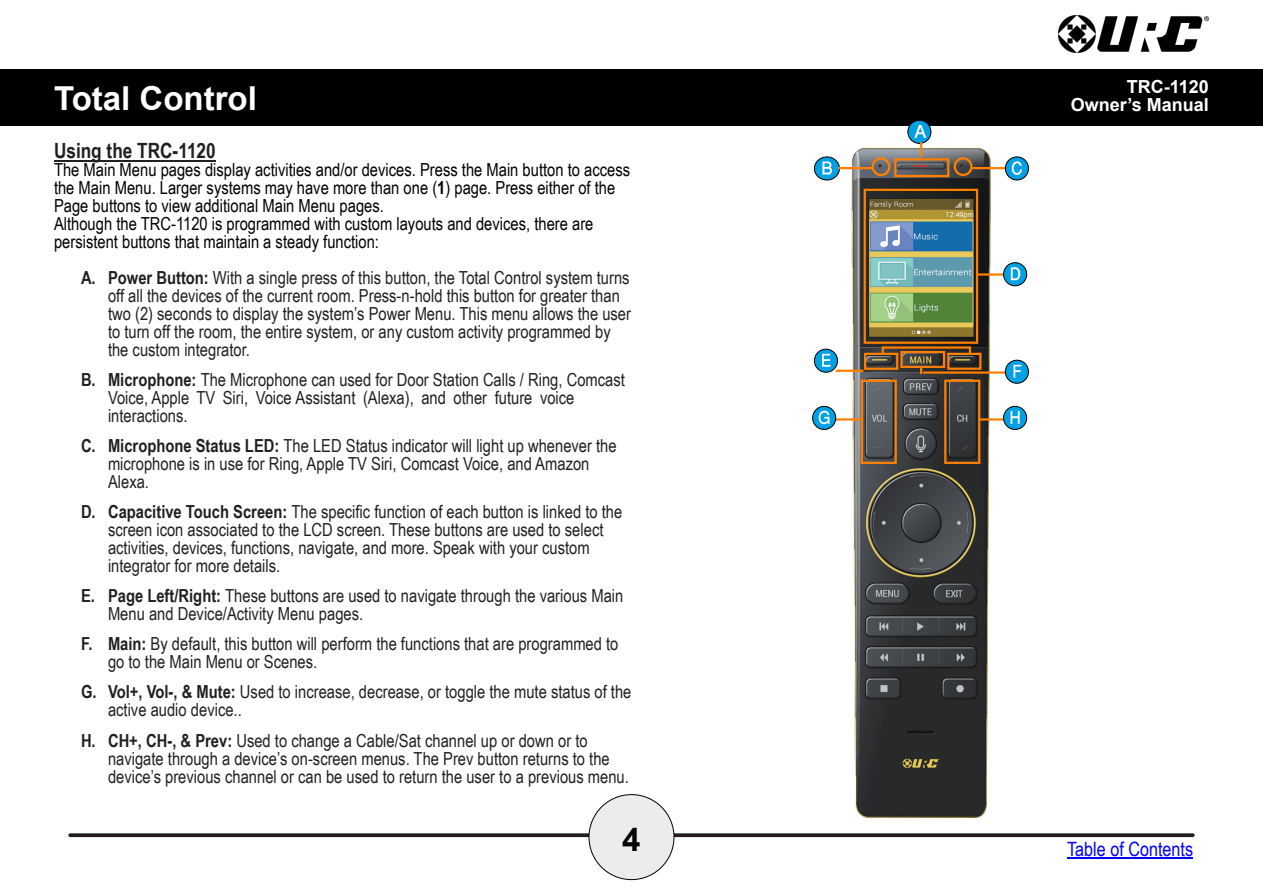
<style>
.page{position:relative;width:1263px;height:893px;background:#fff}
.page>*{position:absolute;margin:0;border:0;box-sizing:border-box;transform-origin:0 0}
.t1{font:700 33px "Arial";color:#fff}
.t2{font:700 33px "Arial";color:#000}
.t3{font:700 21px "Arial Narrow";color:#231f20}
.t4{font:19.65px "Arial Narrow";color:#00f}
.t5{font:18px/18px "Arial Narrow";color:#231f20}
.t6{font:18px/18px "Arial Narrow";color:#000}
.t7{font:700 18px/18.6px "Arial";color:#fff;text-align:right}
.s1{font-weight:700}
</style>
<div class="page">
<img style="left:851px;top:147px;width:139px;height:671px">
<svg style="left:70px;top:833px;width:1123px;height:4px;background:#353132"></svg>
<div style="left:589px;top:794px;width:85px;height:86px;background:#edeced;border:1px solid #000;border-radius:50%"></div>
<div style="left:0;top:70px;width:1263px;height:56px;background:#000"></div>
<img style="left:1059px;top:15px;width:150px;height:38px">
<hr style="left:1067px;top:858px;width:126px;height:1px;background:#00f">
<hr style="left:54px;top:160px;width:162px;height:2px;background:#231f20">
<div style="left:894px;top:158px;width:55px;height:19px;border:2px solid #ff8000"></div>
<svg style="left:907px;top:120px;width:24px;height:24px"></svg>
<svg style="left:914px;top:125px;width:12px;height:32px"></svg>
<div style="left:864px;top:189px;width:114px;height:155px;border:2px solid #ff8000"></div>
<hr style="left:977px;top:273px;width:29px;height:3px;background:#ff8000">
<svg style="left:1003px;top:262px;width:24px;height:24px"></svg>
<svg style="left:1011px;top:267px;width:9px;height:13px"></svg>
<div style="left:864px;top:353px;width:34px;height:17px;border:2px solid #ff8000"></div>
<div style="left:947px;top:353px;width:34px;height:17px;border:2px solid #ff8000"></div>
<div style="left:882px;top:346px;width:89px;height:9px;border:2px solid #ff8000"></div>
<svg style="left:814px;top:349px;width:24px;height:24px"></svg>
<svg style="left:822px;top:354px;width:8px;height:13px"></svg>
<div style="left:900px;top:351px;width:45px;height:17px;border:2px solid #ff8000"></div>
<hr style="left:923px;top:371px;width:85px;height:3px;background:#ff8000">
<svg style="left:1005px;top:360px;width:24px;height:24px"></svg>
<svg style="left:1013px;top:365px;width:8px;height:13px"></svg>
<svg style="left:920px;top:367px;width:2px;height:7px"></svg>
<hr style="left:972px;top:167px;width:36px;height:2px;background:#ff8000">
<svg style="left:814px;top:157px;width:26px;height:23px"></svg>
<svg style="left:822px;top:162px;width:10px;height:12px"></svg>
<div style="left:954px;top:157px;width:18px;height:19px;border:2px solid #ff8000;border-radius:50%"></div>
<hr style="left:838px;top:167px;width:35px;height:2px;background:#ff8000">
<svg style="left:1005px;top:157px;width:24px;height:23px"></svg>
<svg style="left:1012px;top:161px;width:10px;height:14px"></svg>
<div style="left:871px;top:157px;width:19px;height:19px;border:2px solid #ff8000;border-radius:50%"></div>
<div style="left:861px;top:380px;width:36px;height:84px;border:2px solid #ff8000"></div>
<div style="left:944px;top:380px;width:36px;height:84px;border:2px solid #ff8000"></div>
<hr style="left:833px;top:418px;width:30px;height:3px;background:#ff8000">
<hr style="left:979px;top:418px;width:29px;height:3px;background:#ff8000">
<svg style="left:812px;top:406px;width:24px;height:24px"></svg>
<svg style="left:818px;top:411px;width:11px;height:13px"></svg>
<div style="left:1003px;top:406px;width:24px;height:24px;background:#00a0e4;border:1px solid #000;border-radius:50%"></div>
<svg style="left:1010px;top:411px;width:10px;height:13px"></svg>
<hr style="left:836px;top:370px;width:27px;height:2px;background:#ff8000">
<h1 class="t1" style="left:54px;top:86px;width:204px">Total Control</h1>
<p class="t7" style="left:1071px;top:79px;width:140px">TRC-1120<br>Owner’s Manual</p>
<p class="t3" style="left:54px;top:143px;width:163px">Using the TRC-1120</p>
<p class="t6" style="left:54px;top:162px;width:578px">The Main Menu pages display activities and/or devices. Press the Main button to access the Main Menu. Larger systems may have more than one (<span class="s1">1</span>) page. Press either of the Page buttons to view additional Main Menu pages.<br>Although the TRC-1120 is programmed with custom layouts and devices, there are persistent buttons that maintain a steady function:</p>
<p class="t5" style="left:108px;top:270px;width:524px;text-indent:-27px"><span class="s1">A. Power Button:</span> With a single press of this button, the Total Control system turns off all the devices of the current room. Press-n-hold this button for greater than two (2) seconds to display the system’s Power Menu. This menu allows the user to turn off the room, the entire system, or any custom activity programmed by the custom integrator.</p>
<p class="t5" style="left:108px;top:372px;width:518px;text-indent:-27px"><span class="s1">B. Microphone:</span> The Microphone can used for Door Station Calls / Ring, Comcast<br>Voice, Apple TV Siri, Voice Assistant (Alexa), and other future voice interactions.</p>
<p class="t5" style="left:108px;top:438px;width:510px;text-indent:-27px"><span class="s1">C. Microphone Status LED:</span> The LED Status indicator will light up whenever the microphone is in use for Ring, Apple TV Siri, Comcast Voice, and Amazon<br>Alexa.</p>
<p class="t5" style="left:108px;top:504px;width:516px;text-indent:-27px"><span class="s1">D. Capacitive Touch Screen:</span> The specific function of each button is linked to the screen icon associated to the LCD screen. These buttons are used to select activities, devices, functions, navigate, and more. Speak with your custom integrator for more details.</p>
<p class="t5" style="left:108px;top:588px;width:517px;text-indent:-27px"><span class="s1">E. Page Left/Right:</span> These buttons are used to navigate through the various Main<br>Menu and Device/Activity Menu pages.</p>
<p class="t5" style="left:108px;top:636px;width:512px;text-indent:-27px"><span class="s1">F. Main:</span> By default, this button will perform the functions that are programmed to go to the Main Menu or Scenes.</p>
<p class="t5" style="left:108px;top:684px;width:525px;text-indent:-27px"><span class="s1">G. Vol+, Vol-, &amp; Mute:</span> Used to increase, decrease, or toggle the mute status of the active audio device..</p>
<p class="t5" style="left:108px;top:734px;width:522px;text-indent:-27px"><span class="s1">H. CH+, CH-, &amp; Prev:</span> Used to change a Cable/Sat channel up or down or to navigate through a device’s on-screen menus. The Prev button returns to the device’s previous channel or can be used to return the user to a previous menu.</p>
<h1 class="t2" style="left:622px;top:827px;width:20px">4</h1>
<p class="t4" style="left:1067px;top:841px;width:127px">Table of Contents</p>
</div>
